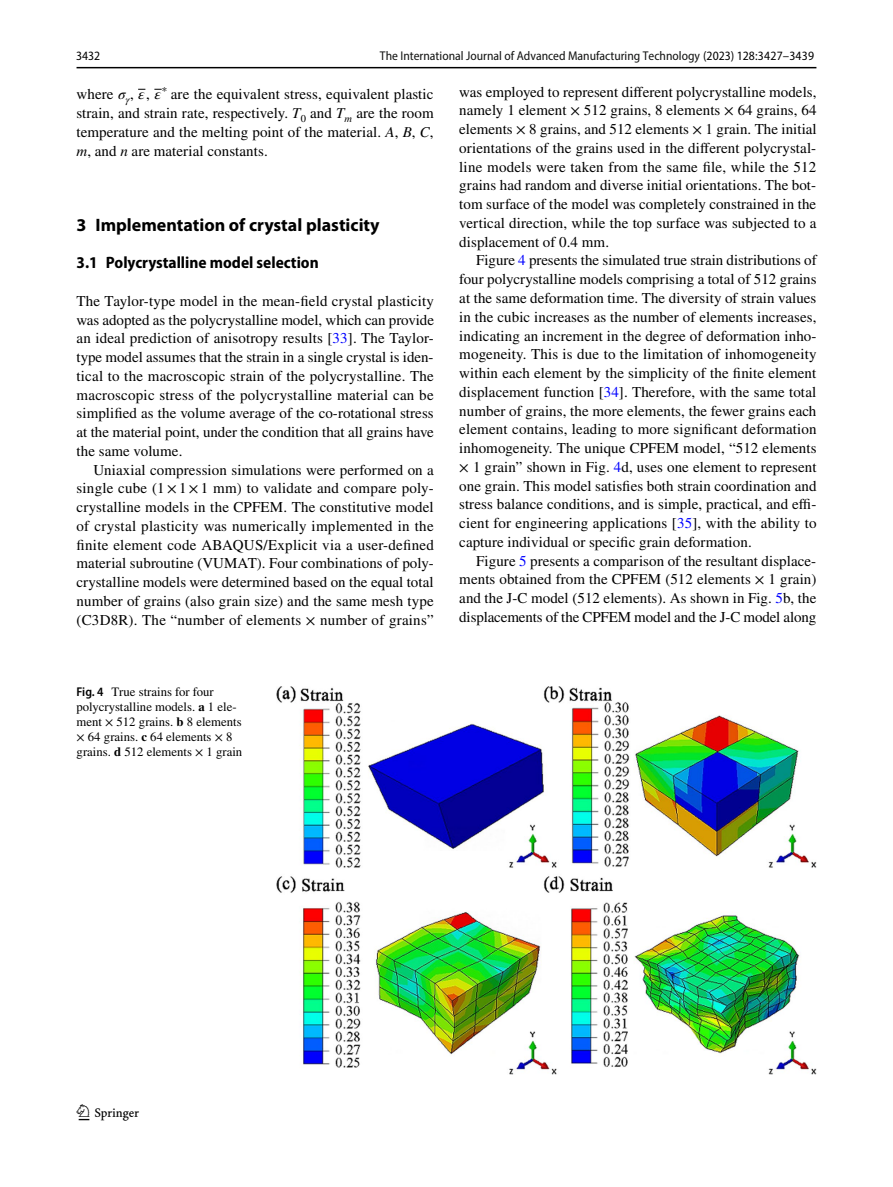
<style>
.page{position:relative;width:893px;height:1187px;background:#fff}
.page>*{position:absolute;margin:0;border:0;box-sizing:border-box;transform-origin:0 0}
.t1{font:22.5px "Springnew Regular 2";color:#000}
.t2{font:700 18px "Myriad Pro";color:#000}
.t3{font:700 semi-condensed 16.5px "Myriad Pro";color:#000}
.t4{font:15px/18.8px "STIX";letter-spacing:.005em;color:#000;text-align:justify}
.t5{font:12.75px/15px "STIX";color:#000}
.t6{font:semi-condensed 12.75px "Myriad Pro";color:#131413}
.t7{font:semi-condensed 12.75px "Hmkpnk Myriad Pro";color:#000}
.t8{font:10.5px "STIX Math Regular 20";color:#000}
.s1{font-family:"Myriad Pro Semi Cn 2";font-stretch:normal;color:#000}
.s2{font-style:italic}
.s3{font-family:"STIX Math Italic 28"}
.s4{font-family:"STIX Math Italic 29"}
.s5{color:#00f}
.s6{font-family:"Myriad Pro";font-weight:600;font-stretch:semi-condensed}
.s7{font-weight:700}
</style>
<div class="page">
<hr style="left:77px;top:67px;width:739px;height:1px;background:#000">
<img style="left:276px;top:686px;width:540px;height:387px">
<p class="t7" style="left:76px;top:51px;width:26px">3432</p>
<p class="t6" style="left:380px;top:51px;width:436px">The International Journal of Advanced Manufacturing Technology <span class="s1">(2023) 128:3427–3439</span></p>
<p class="t8" style="left:162px;top:84px;width:7px">∗</p>
<p class="t4" style="left:77px;top:86px;width:359px;text-indent:94px">are the equivalent stress, equivalent plastic strain, and strain rate, respectively. <span class="s2">T</span><sub>0</sub> and <span class="s2">T</span><sub>m</sub> are the room temperature and the melting point of the material. <span class="s2">A</span>, <span class="s2">B</span>, <span class="s2">C</span>, <span class="s2">m</span>, and <span class="s2">n</span> are material constants.</p>
<p class="t4" style="left:77px;top:86px;width:87px">where <span class="s2">σ</span><sub>γ</sub>, <span class="s3">𝜀</span>, <span class="s4">𝜀</span></p>
<p class="t2" style="left:77px;top:213px;width:305px">3 Implementation of crystal plasticity</p>
<p class="t3" style="left:77px;top:253px;width:244px">3.1 Polycrystalline model selection</p>
<p class="t4" style="left:77px;top:292px;width:359px">The Taylor-type model in the mean-field crystal plasticity was adopted as the polycrystalline model, which can provide an ideal prediction of anisotropy results [<span class="s5">33</span>]. The Taylor&shy;type model assumes that the strain in a single crystal is iden&shy;tical to the macroscopic strain of the polycrystalline. The macroscopic stress of the polycrystalline material can be simplified as the volume average of the co-rotational stress at the material point, under the condition that all grains have the same volume.</p>
<p class="t4" style="left:77px;top:461px;width:359px;text-indent:17px">Uniaxial compression simulations were performed on a single cube (1×1×1 mm) to validate and compare poly&shy;crystalline models in the CPFEM. The constitutive model of crystal plasticity was numerically implemented in the finite element code ABAQUS/Explicit via a user-defined material subroutine (VUMAT). Four combinations of poly&shy;crystalline models were determined based on the equal total number of grains (also grain size) and the same mesh type (C3D8R). The “number of elements × number of grains”</p>
<p class="t5" style="left:77px;top:685px;width:167px"><span class="s6">Fig. 4</span> True strains for four polycrystalline models. <span class="s7">a</span> 1 ele&shy;ment × 512 grains. <span class="s7">b</span> 8 elements × 64 grains. <span class="s7">c</span> 64 elements × 8 grains. <span class="s7">d</span> 512 elements × 1 grain</p>
<p class="t4" style="left:459px;top:83px;width:359px">was employed to represent different polycrystalline models, namely 1 element × 512 grains, 8 elements × 64 grains, 64 elements × 8 grains, and 512 elements × 1 grain. The initial orientations of the grains used in the different polycrystal&shy;line models were taken from the same file, while the 512 grains had random and diverse initial orientations. The bot&shy;tom surface of the model was completely constrained in the vertical direction, while the top surface was subjected to a displacement of 0.4 mm.</p>
<p class="t4" style="left:459px;top:252px;width:359px;text-indent:17px">Figure <span class="s5">4</span> presents the simulated true strain distributions of four polycrystalline models comprising a total of 512 grains at the same deformation time. The diversity of strain values in the cubic increases as the number of elements increases, indicating an increment in the degree of deformation inho&shy;mogeneity. This is due to the limitation of inhomogeneity within each element by the simplicity of the finite element displacement function [<span class="s5">34</span>]. Therefore, with the same total number of grains, the more elements, the fewer grains each element contains, leading to more significant deformation inhomogeneity. The unique CPFEM model, “512 elements × 1 grain” shown in Fig. <span class="s5">4</span>d, uses one element to represent one grain. This model satisfies both strain coordination and stress balance conditions, and is simple, practical, and effi&shy;cient for engineering applications [<span class="s5">35</span>], with the ability to capture individual or specific grain deformation.</p>
<p class="t4" style="left:459px;top:552px;width:359px;text-indent:17px">Figure <span class="s5">5</span> presents a comparison of the resultant displace&shy;ments obtained from the CPFEM (512 elements × 1 grain) and the J-C model (512 elements). As shown in Fig. <span class="s5">5</span>b, the displacements of the CPFEM model and the J-C model along</p>
<h1 class="t1" style="left:79px;top:1104px;width:62px">1 3</h1>
</div>
